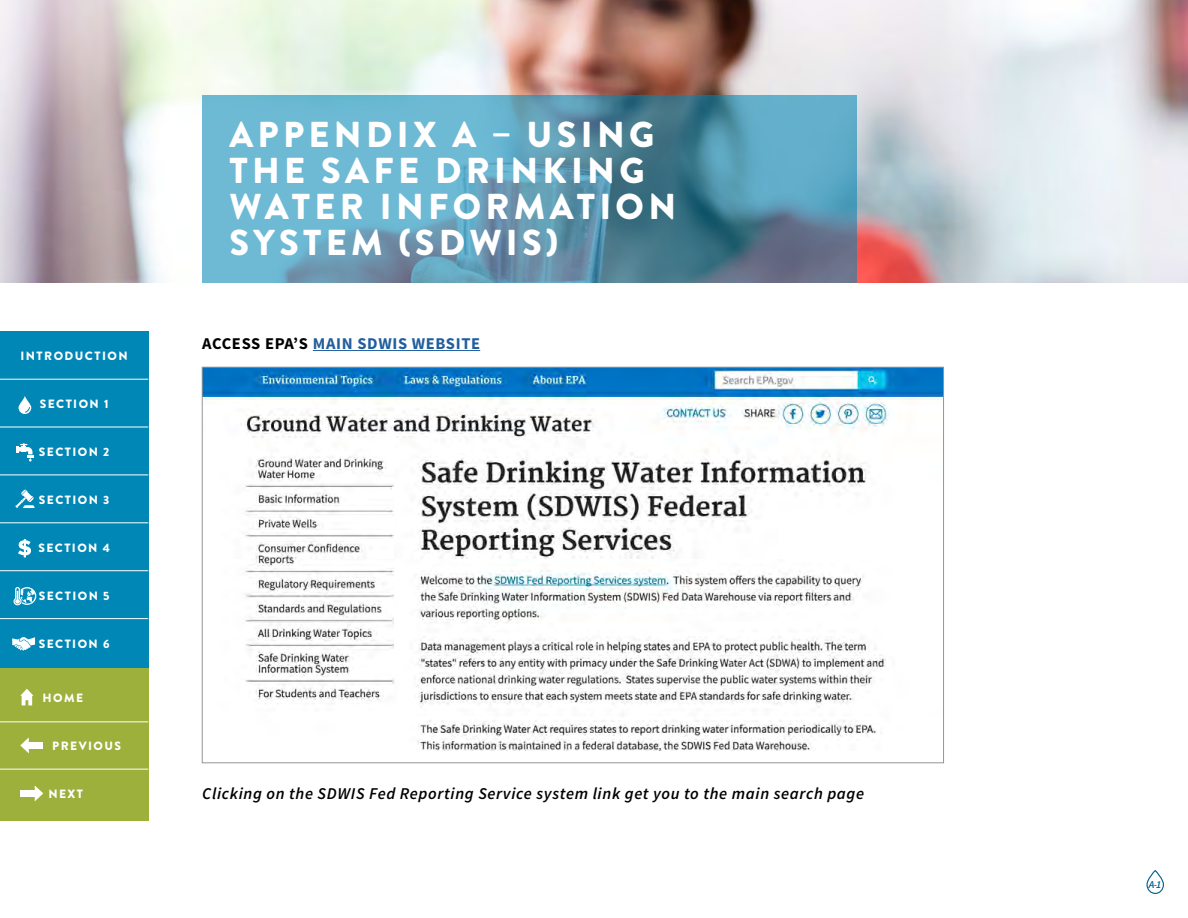
<style>
.page{position:relative;width:1188px;height:918px;background:#fff}
.page>*{position:absolute;margin:0;border:0;box-sizing:border-box;transform-origin:0 0}
.t1{font:900 36px/36px "Brandon Grotesque";letter-spacing:.12em;color:#fff}
.Subhead_2{font:italic 600 16.5px "Source Sans Pro";letter-spacing:.04em;color:#000}
.Subhead{font:700 16.5px "Source Sans Pro";letter-spacing:.04em;color:#215e9e}
.t2{font:900 12px "Brandon Grotesque";letter-spacing:.12em;color:#fff}
.t3{font:italic 600 10.5px "Source Sans Pro";color:#01618e}
.s1{color:#000}
</style>
<div class="page">
<svg style="left:1146px;top:870px;width:18px;height:24px"></svg>
<div style="left:0;top:331px;width:148px;height:337px;background:#0087b6"></div>
<div style="left:0;top:668px;width:148px;height:153px;background:#9db03b"></div>
<svg style="left:20px;top:689px;width:14px;height:16px"></svg>
<svg style="left:20px;top:737px;width:9px;height:16px"></svg>
<div style="left:28px;top:742px;width:15px;height:7px;background:#fff"></div>
<svg style="left:35px;top:785px;width:8px;height:16px"></svg>
<div style="left:20px;top:790px;width:16px;height:7px;background:#fff"></div>
<hr style="left:0;top:427px;width:148px;height:1px;background:#fff">
<hr style="left:0;top:475px;width:148px;height:1px;background:#fff">
<hr style="left:0;top:721px;width:148px;height:1px;background:#fff">
<hr style="left:0;top:522px;width:148px;height:1px;background:#fff">
<hr style="left:0;top:769px;width:148px;height:1px;background:#fff">
<hr style="left:0;top:570px;width:148px;height:1px;background:#fff">
<hr style="left:0;top:618px;width:148px;height:1px;background:#fff">
<svg style="left:19px;top:396px;width:12px;height:18px"></svg>
<svg style="left:16px;top:443px;width:18px;height:19px"></svg>
<svg style="left:15px;top:490px;width:20px;height:18px"></svg>
<svg style="left:18px;top:539px;width:13px;height:18px"></svg>
<svg style="left:13px;top:587px;width:23px;height:18px"></svg>
<svg style="left:12px;top:637px;width:23px;height:14px"></svg>
<hr style="left:0;top:379px;width:148px;height:1px;background:#fff">
<img style="left:0;top:0;width:1188px;height:283px">
<hr style="left:313px;top:350px;width:167px;height:1px;background:#215e9e">
<svg style="left:202px;top:95px;width:654px;height:188px;background:#5f9cb5"></svg>
<img style="left:204px;top:369px;width:738px;height:382px">
<p class="t2" style="left:21px;top:347px;width:109px">INTRODUCTION</p>
<p class="t2" style="left:40px;top:395px;width:70px">SECTION 1</p>
<p class="t2" style="left:39px;top:443px;width:72px">SECTION 2</p>
<p class="t2" style="left:39px;top:491px;width:72px">SECTION 3</p>
<p class="t2" style="left:38px;top:539px;width:73px">SECTION 4</p>
<p class="t2" style="left:39px;top:587px;width:72px">SECTION 5</p>
<p class="t2" style="left:39px;top:635px;width:72px">SECTION 6</p>
<p class="t2" style="left:43px;top:690px;width:42px">HOME</p>
<p class="t2" style="left:52px;top:738px;width:70px">PREVIOUS</p>
<p class="t2" style="left:48px;top:786px;width:36px">NEXT</p>
<p class="t1" style="left:229px;top:117px;width:448px">APPENDIX A – USING<br>THE SAFE DRINKING<br>WATER INFORMATION<br>SYSTEM (SDWIS)</p>
<p class="Subhead" style="left:202px;top:333px;width:279px"><span class="s1">ACCESS EPA’S</span> MAIN SDWIS WEBSITE</p>
<p class="Subhead_2" style="left:202px;top:783px;width:663px">Clicking on the SDWIS Fed Reporting Service system link get you to the main search page</p>
<p class="t3" style="left:1149px;top:878px;width:14px">A-1</p>
</div>
